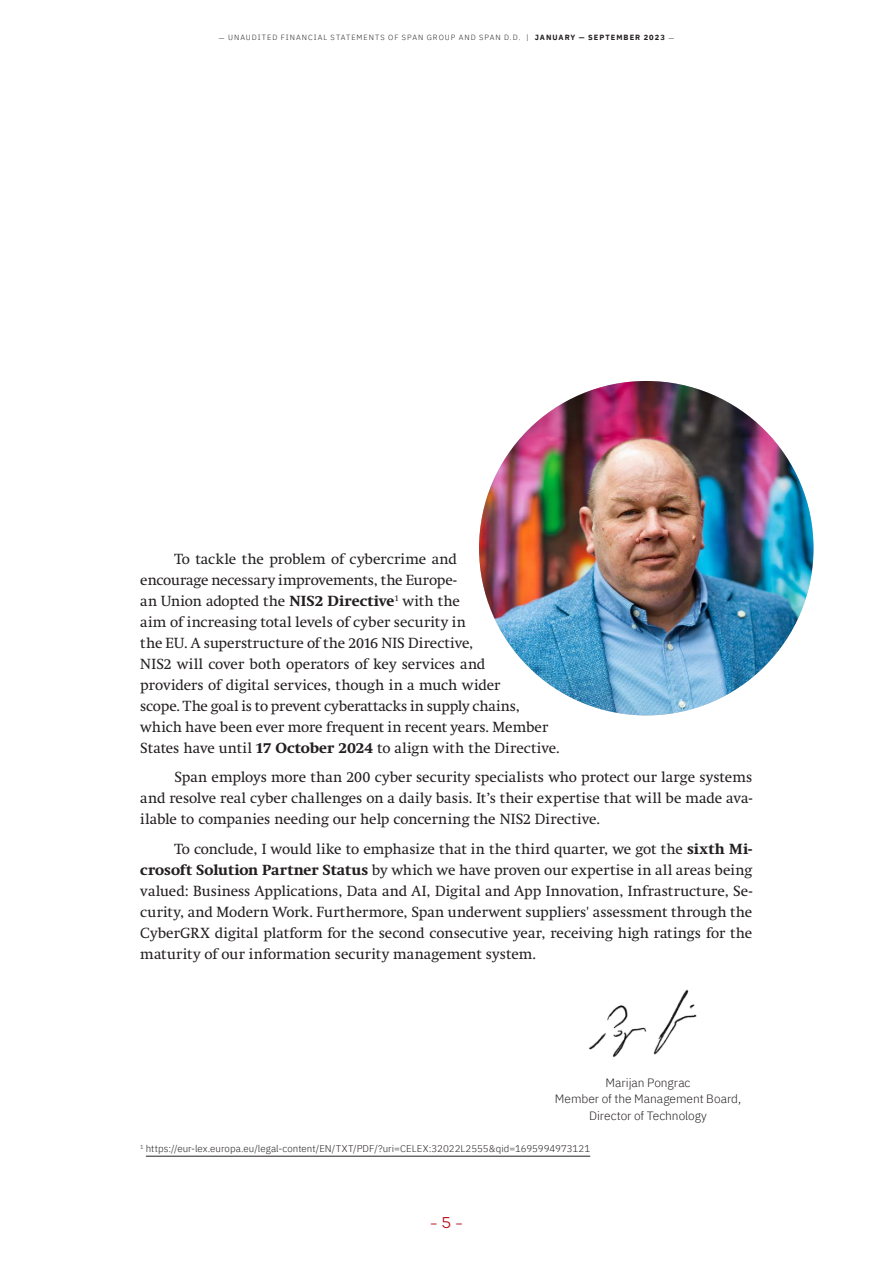
<style>
.page{position:relative;width:893px;height:1263px;background:#fff}
.page>*{position:absolute;margin:0;border:0;box-sizing:border-box;transform-origin:0 0}
.t1{font:15px/21px "Swift Neue LT Pro";color:#231f20;text-align:justify}
.t2{font:300 15px "Fibra One";color:#b50e1a}
.t3{font:300 12px/16.5px "IBM Plex Sans";color:#231f20;text-align:center}
.t4{font:300 9.75px "IBM Plex Sans";color:#231f20}
.t5{font:300 7.5px "IBM Plex Sans";letter-spacing:.135em;color:#231f20}
.s1{font-family:"Minion Pro";font-weight:400}
.s2{font-weight:700}
</style>
<div class="page">
<img style="left:479px;top:381px;width:334px;height:334px;border-radius:167px">
<img style="left:589px;top:989px;width:108px;height:68px">
<hr style="left:146px;top:1156px;width:444px;height:1px;background:#231f20">
<p class="t5" style="left:219px;top:32px;width:457px"><span class="s1">-</span> UNAUDITED FINANCIAL STATEMENTS OF SPAN GROUP AND SPAN D.D. | <span class="s2">JANUARY — SEPTEMBER 2023</span> <span class="s1">-</span></p>
<p class="t1" style="left:140px;top:548px;width:421px;text-align:left;text-indent:34px">To tackle the problem of cybercrime and<br>encourage necessary improvements, the Europe-<br>an Union adopted the <span class="s2">NIS2 Directive</span><sup>1</sup> with the<br>aim of increasing total levels of cyber security in<br>the EU. A superstructure of the 2016 NIS Directive,<br>NIS2 will cover both operators of key services and<br>providers of digital services, though in a much wider<br>scope. The goal is to prevent cyberattacks in supply chains, which have been ever more frequent in recent years. Member States have until <span class="s2">17 October 2024</span> to align with the Directive.</p>
<p class="t1" style="left:140px;top:767px;width:614px;text-indent:34px">Span employs more than 200 cyber security specialists who protect our large systems and resolve real cyber challenges on a daily basis. It’s their expertise that will be made ava&shy;ilable to companies needing our help concerning the NIS2 Directive.</p>
<p class="t1" style="left:140px;top:838px;width:614px;text-indent:34px">To conclude, I would like to emphasize that in the third quarter, we got the <span class="s2">sixth Mi&shy;crosoft Solution Partner Status</span> by which we have proven our expertise in all areas being valued: Business Applications, Data and AI, Digital and App Innovation, Infrastructure, Se&shy;curity, and Modern Work. Furthermore, Span underwent suppliers' assessment through the CyberGRX digital platform for the second consecutive year, receiving high ratings for the maturity of our information security management system.</p>
<p class="t3" style="left:555px;top:1073px;width:188px">Marijan Pongrac<br>Member of the Management Board,<br>Director of Technology</p>
<p class="t4" style="left:140px;top:1141px;width:451px"><sup>1</sup> https://eur-lex.europa.eu/legal-content/EN/TXT/PDF/?uri=CELEX:32022L2555&amp;qid=1695994973121</p>
<p class="t2" style="left:430px;top:1213px;width:35px">- 5 -</p>
</div>
